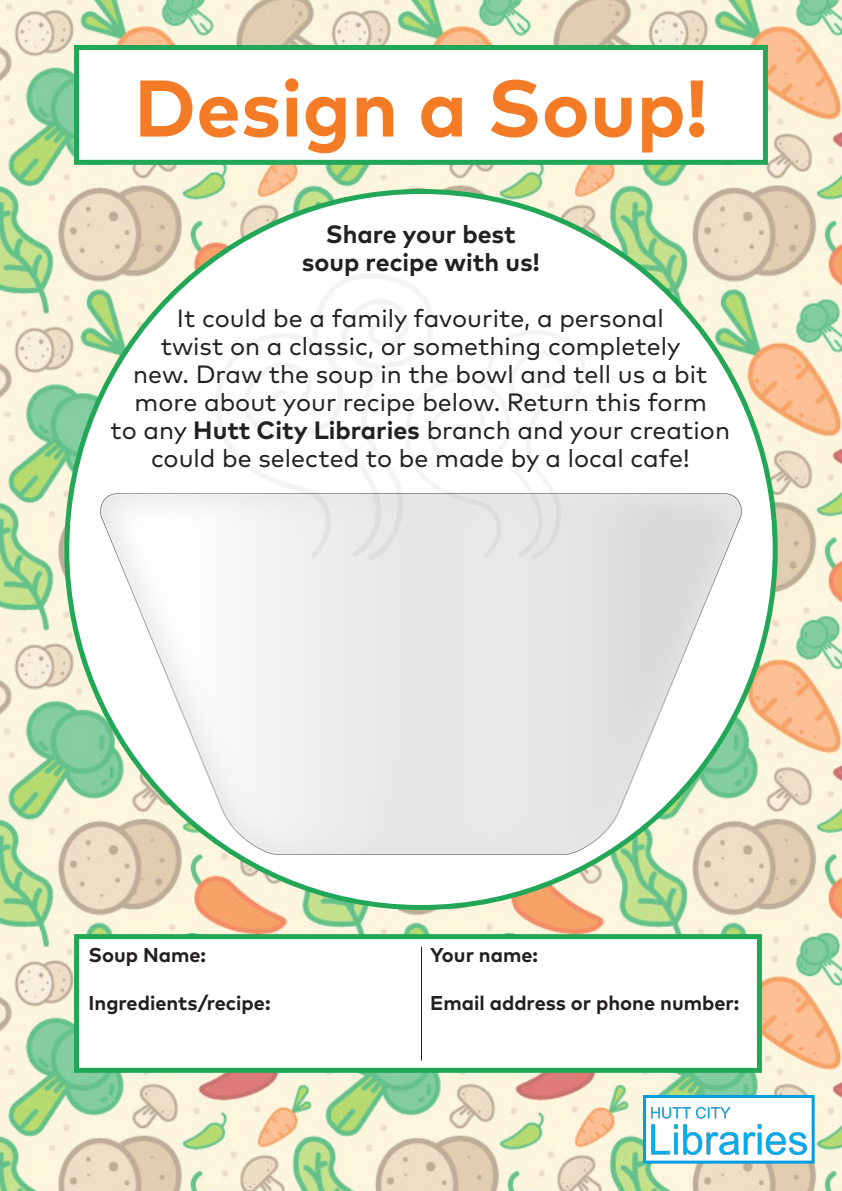
<style>
.page{position:relative;width:842px;height:1191px;background:#fff}
.page>*{position:absolute;margin:0;border:0;box-sizing:border-box;transform-origin:0 0}
.t1{font:700 80px "Mark Pro";color:#f47c26}
.t2{font:25px/28px "Mark Pro";color:#212121;text-align:center}
.t3{font:700 25px "Mark Pro";color:#212121}
.t4{font:700 20px "Mark Pro";color:#231f20}
.s1{font-weight:700}
</style>
<div class="page">
<img style="left:0;top:0;width:842px;height:1191px">
<div style="left:77px;top:47px;width:688px;height:115px;background:#fff"></div>
<div style="left:74px;top:45px;width:694px;height:120px;border:5px solid #22a758"></div>
<div style="left:67px;top:191px;width:708px;height:716px;background:#fff;border-radius:50%"></div>
<img style="left:101px;top:494px;width:640px;height:361px">
<div style="left:74px;top:934px;width:688px;height:138px;background:#fff;border:5px solid #22a758"></div>
<img style="left:200px;top:274px;width:338px;height:285px">
<img style="left:381px;top:331px;width:219px;height:227px">
<div style="left:644px;top:1096px;width:169px;height:66px;background:#fff"></div>
<img style="left:651px;top:1107px;width:156px;height:47px">
<div style="left:643px;top:1095px;width:172px;height:68px;border:3px solid #009fe3"></div>
<hr style="left:421px;top:946px;width:1px;height:114px;background:#212121">
<p class="t1" style="left:134px;top:47px;width:575px">Design a Soup!</p>
<p class="t3" style="left:326px;top:215px;width:192px">Share your best</p>
<p class="t3" style="left:302px;top:243px;width:239px">soup recipe with us!</p>
<p class="t2" style="left:110px;top:302px;width:621px">It could be a family favourite, a personal<br>twist on a classic, or something completely<br>new. Draw the soup in the bowl and tell us a bit more about your recipe below. Return this form<br>to any <span class="s1">Hutt City Libraries</span> branch and your creation could be selected to be made by a local cafe!</p>
<p class="t4" style="left:89px;top:940px;width:119px">Soup Name:</p>
<p class="t4" style="left:89px;top:988px;width:183px">Ingredients/recipe:</p>
<p class="t4" style="left:430px;top:940px;width:109px">Your name:</p>
<p class="t4" style="left:430px;top:988px;width:311px">Email address or phone number:</p>
</div>
